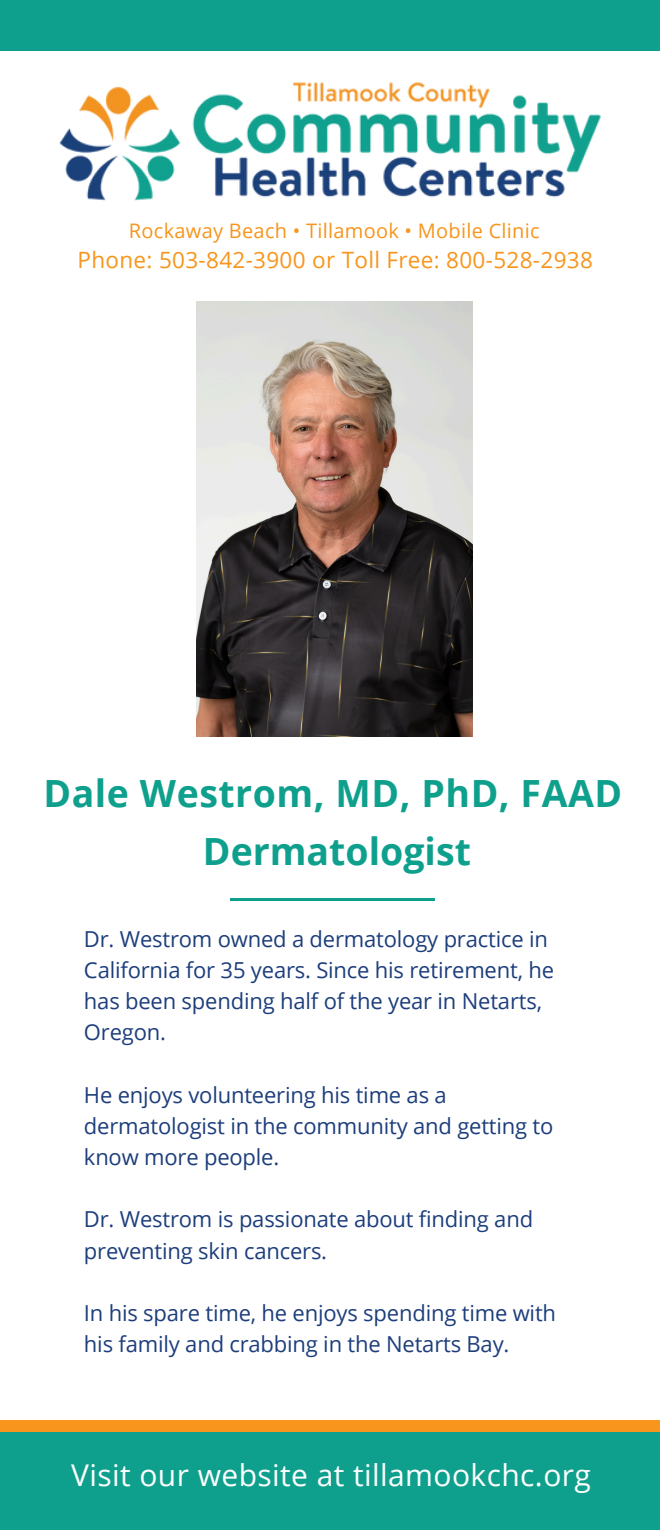
<style>
.page{position:relative;width:660px;height:1530px;background:#fff}
.page>*{position:absolute;margin:0;border:0;box-sizing:border-box;transform-origin:0 0}
.t1{font:700 37.5px "Open Sans";letter-spacing:.015em;color:#0fa08d}
.t2{font:30px "Open Sans";letter-spacing:.015em;color:#fcfefe}
.t3{font:22.5px "Open Sans";letter-spacing:.015em;color:#f7951c}
.t4{font:22px/31.2px "Open Sans";letter-spacing:-.01em;color:#1d3e7c}
.t5{font:20px "Open Sans";letter-spacing:.015em;color:#f7951c}
</style>
<div class="page">
<div style="left:0;top:0;width:660px;height:50px;background:#0fa08d"></div>
<div style="left:0;top:1420px;width:660px;height:60px;background:#f7951c"></div>
<div style="left:0;top:1433px;width:660px;height:97px;background:#0fa08d"></div>
<hr style="left:230px;top:898px;width:205px;height:3px;background:#0fa08d">
<img style="left:59px;top:82px;width:542px;height:119px">
<img style="left:196px;top:301px;width:276px;height:435px">
<p class="t5" style="left:129px;top:217px;width:412px">Rockaway Beach • Tillamook • Mobile Clinic</p>
<p class="t3" style="left:78px;top:244px;width:517px">Phone: 503-842-3900 or Toll Free: 800-528-2938</p>
<h1 class="t1" style="left:44px;top:767px;width:580px">Dale Westrom, MD, PhD, FAAD</h1>
<p class="t1" style="left:203px;top:825px;width:269px">Dermatologist</p>
<p class="t4" style="left:84px;top:923px;width:472px">Dr. Westrom owned a dermatology practice in California for 35 years. Since his retirement, he has been spending half of the year in Netarts, Oregon.</p>
<p class="t4" style="left:84px;top:1079px;width:471px">He enjoys volunteering his time as a dermatologist in the community and getting to know more people.</p>
<p class="t4" style="left:84px;top:1203px;width:451px">Dr. Westrom is passionate about finding and preventing skin cancers.</p>
<p class="t4" style="left:84px;top:1297px;width:474px">In his spare time, he enjoys spending time with his family and crabbing in the Netarts Bay.</p>
<h1 class="t2" style="left:71px;top:1454px;width:521px">Visit our website at tillamookchc.org</h1>
</div>
